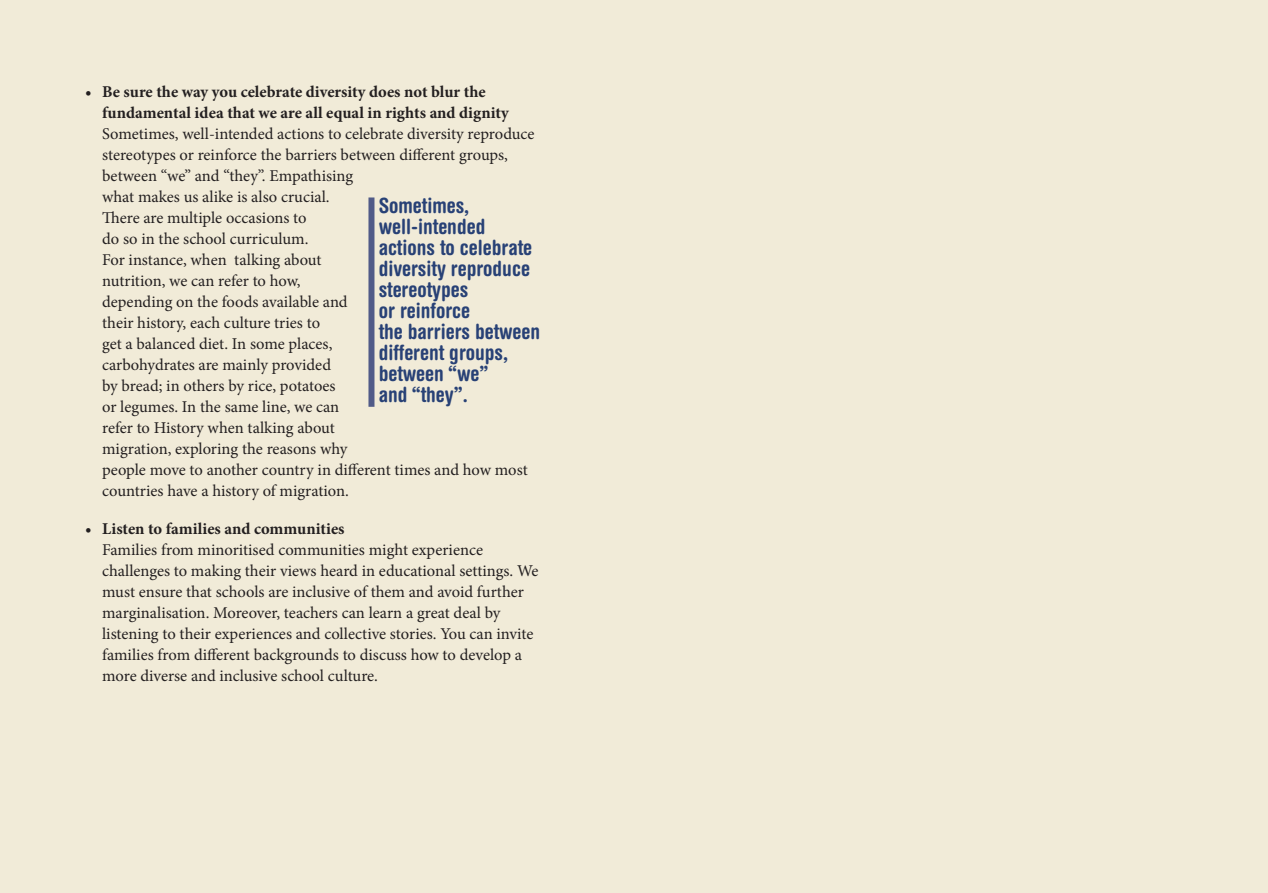
<style>
.page{position:relative;width:1268px;height:893px;background:#fff}
.page>*{position:absolute;margin:0;border:0;box-sizing:border-box;transform-origin:0 0}
.ladillos{font:700 condensed 21px/21px "Helvetica Rounded";color:#284176}
.texto_1{font:16.5px/21px "Minion Pro";color:#231f20}
.texto_1-2{font:700 16.5px/21px "Minion Pro";color:#231f20}
</style>
<div class="page">
<div style="left:0;top:0;width:1267px;height:893px;background:#f1ebd8"></div>
<div style="left:368px;top:197px;width:6px;height:210px;background:#515b88"></div>
<p class="texto_1-2" style="left:102px;top:81px;width:408px;text-indent:-17px">• Be sure the way you celebrate diversity does not blur the fundamental idea that we are all equal in rights and dignity</p>
<p class="texto_1" style="left:102px;top:123px;width:434px">Sometimes, well-intended actions to celebrate diversity reproduce stereotypes or reinforce the barriers between different groups, between “we” and “they”. Empathising<br>what makes us alike is also crucial.<br>There are multiple occasions to<br>do so in the school curriculum.<br>For instance, when talking about<br>nutrition, we can refer to how,<br>depending on the foods available and<br>their history, each culture tries to<br>get a balanced diet. In some places,<br>carbohydrates are mainly provided<br>by bread; in others by rice, potatoes<br>or legumes. In the same line, we can<br>refer to History when talking about<br>migration, exploring the reasons why<br>people move to another country in different times and how most countries have a history of migration.</p>
<p class="texto_1-2" style="left:85px;top:518px;width:261px">• Listen to families and communities</p>
<p class="texto_1" style="left:102px;top:539px;width:438px">Families from minoritised communities might experience challenges to making their views heard in educational settings. We must ensure that schools are inclusive of them and avoid further marginalisation. Moreover, teachers can learn a great deal by listening to their experiences and collective stories. You can invite families from different backgrounds to discuss how to develop a more diverse and inclusive school culture.</p>
<p class="ladillos" style="left:378px;top:195px;width:92px">Sometimes,</p>
<p class="ladillos" style="left:378px;top:216px;width:155px">well-intended actions to celebrate diversity reproduce stereotypes</p>
<p class="ladillos" style="left:378px;top:300px;width:93px">or reinforce</p>
<p class="ladillos" style="left:378px;top:321px;width:163px">the barriers between different groups, between “we”</p>
<p class="ladillos" style="left:378px;top:384px;width:91px">and “they”.</p>
</div>
